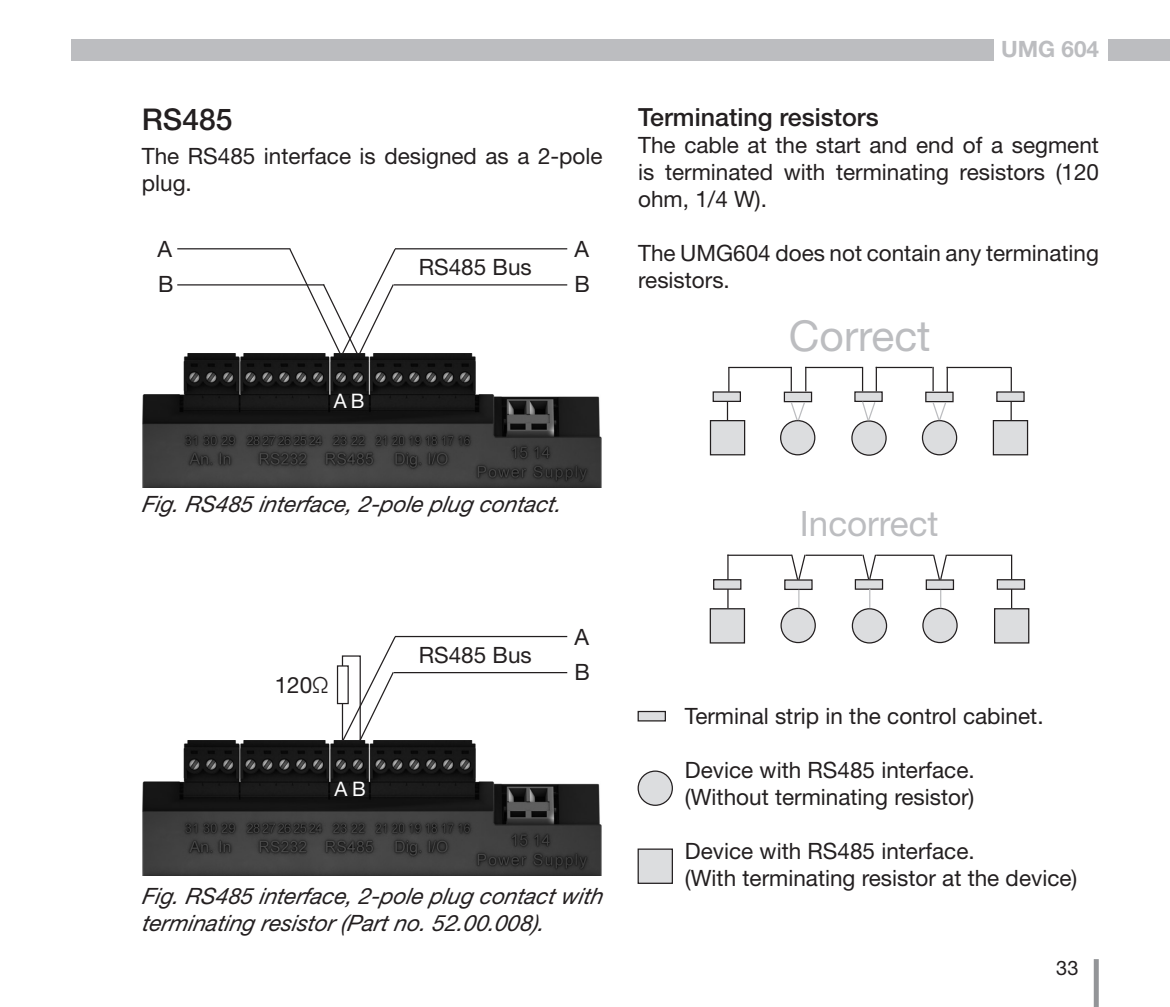
<style>
.page{position:relative;width:1170px;height:1007px;background:#fff}
.page>*{position:absolute;margin:0;border:0;box-sizing:border-box;transform-origin:0 0}
._9_linksbündig{font:42.5px "Helvetica Neue LT";color:#bcbdc0}
._9_linksbündig-2{font:35px "Helvetica Neue LT";color:#bcbdc0}
.Überschrift__12{font:500 30px "Helvetica Neue LT";color:#231f20}
.Überschrift__10_ohne{font:500 25px "Helvetica Neue LT";color:#231f20}
._9_Blocksatz{font:22.5px/27px "Helvetica Neue LT";color:#231f20}
._9_Abbildung__kursiv{font:italic 22.5px/27px "Helvetica Neue LT";color:#231f20}
._9_linksbündig-3{font:22.5px "Helvetica Neue LT";color:#231f20}
.t1{font:700 22.5px "Helvetica Neue LT";color:#bcbdc0}
._9_zentriert{font:22.5px "Helvetica Neue LT";color:#231f20}
._9_Blocksatz-2{font:20px "Helvetica Neue LT";color:#fff}
.t2{font:20px "Helvetica Neue LT";color:#231f20}
</style>
<div class="page">
<div style="left:1093px;top:958px;width:5px;height:48px;background:#939598"></div>
<div style="left:1107px;top:39px;width:62px;height:21px;background:#bcbdc0"></div>
<div style="left:71px;top:39px;width:922px;height:21px;background:#bcbdc0"></div>
<hr style="left:395px;top:248px;width:172px;height:1px;background:#231f20">
<hr style="left:394px;top:284px;width:173px;height:1px;background:#231f20">
<hr style="left:177px;top:284px;width:147px;height:1px;background:#231f20">
<svg style="left:288px;top:248px;width:109px;height:105px"></svg>
<hr style="left:177px;top:248px;width:113px;height:1px;background:#231f20">
<img style="left:142px;top:353px;width:460px;height:134px">
<div style="left:638px;top:771px;width:34px;height:34px;background:#dcdddf;border-radius:50%"></div>
<div style="left:637px;top:770px;width:36px;height:35px;border:1px solid #231f20;border-radius:50%"></div>
<div style="left:638px;top:711px;width:27px;height:9px;background:#dcdddf"></div>
<div style="left:637px;top:710px;width:29px;height:11px;border:1px solid #231f20"></div>
<div style="left:638px;top:849px;width:34px;height:34px;background:#dcdddf"></div>
<div style="left:637px;top:848px;width:36px;height:35px;border:1px solid #231f20"></div>
<div style="left:780px;top:420px;width:34px;height:34px;background:#dcdddf;border-radius:50%"></div>
<div style="left:780px;top:420px;width:35px;height:35px;border:1px solid #231f20;border-radius:50%"></div>
<div style="left:851px;top:421px;width:35px;height:34px;background:#dcdddf;border-radius:50%"></div>
<div style="left:851px;top:420px;width:35px;height:35px;border:1px solid #231f20;border-radius:50%"></div>
<div style="left:922px;top:420px;width:34px;height:34px;background:#dcdddf;border-radius:50%"></div>
<div style="left:921px;top:420px;width:36px;height:35px;border:1px solid #231f20;border-radius:50%"></div>
<svg style="left:1010px;top:402px;width:1px;height:18px"></svg>
<div style="left:996px;top:392px;width:27px;height:9px;background:#dcdddf"></div>
<div style="left:996px;top:391px;width:28px;height:11px;border:1px solid #231f20"></div>
<div style="left:854px;top:392px;width:28px;height:9px;background:#dcdddf"></div>
<div style="left:854px;top:391px;width:28px;height:11px;border:1px solid #231f20"></div>
<div style="left:925px;top:392px;width:27px;height:9px;background:#dcdddf"></div>
<div style="left:925px;top:391px;width:28px;height:11px;border:1px solid #231f20"></div>
<div style="left:713px;top:392px;width:27px;height:9px;background:#dcdddf"></div>
<div style="left:712px;top:391px;width:29px;height:11px;border:1px solid #231f20"></div>
<div style="left:784px;top:392px;width:27px;height:9px;background:#dcdddf"></div>
<div style="left:783px;top:391px;width:29px;height:11px;border:1px solid #231f20"></div>
<svg style="left:726px;top:402px;width:2px;height:18px"></svg>
<svg style="left:728px;top:368px;width:1px;height:23px"></svg>
<hr style="left:728px;top:367px;width:63px;height:1px;background:#231f20">
<hr style="left:805px;top:367px;width:56px;height:1px;background:#231f20">
<hr style="left:875px;top:367px;width:57px;height:1px;background:#231f20">
<svg style="left:790px;top:368px;width:1px;height:23px"></svg>
<svg style="left:805px;top:368px;width:1px;height:23px"></svg>
<svg style="left:789px;top:400px;width:17px;height:21px"></svg>
<hr style="left:861px;top:367px;width:2px;height:24px;background:#231f20">
<svg style="left:875px;top:367px;width:1px;height:24px"></svg>
<svg style="left:932px;top:367px;width:1px;height:24px"></svg>
<svg style="left:946px;top:368px;width:1px;height:24px"></svg>
<svg style="left:931px;top:400px;width:16px;height:21px"></svg>
<svg style="left:860px;top:400px;width:16px;height:21px"></svg>
<hr style="left:946px;top:367px;width:65px;height:1px;background:#231f20">
<svg style="left:1010px;top:368px;width:1px;height:23px"></svg>
<div style="left:710px;top:420px;width:34px;height:34px;background:#dcdddf"></div>
<div style="left:709px;top:420px;width:36px;height:35px;border:1px solid #231f20"></div>
<div style="left:993px;top:420px;width:34px;height:34px;background:#dcdddf"></div>
<div style="left:992px;top:420px;width:36px;height:35px;border:1px solid #231f20"></div>
<div style="left:781px;top:608px;width:34px;height:34px;background:#dcdddf;border-radius:50%"></div>
<div style="left:780px;top:607px;width:35px;height:36px;border:1px solid #231f20;border-radius:50%"></div>
<div style="left:852px;top:608px;width:34px;height:34px;background:#dcdddf;border-radius:50%"></div>
<div style="left:851px;top:608px;width:36px;height:35px;border:1px solid #231f20;border-radius:50%"></div>
<div style="left:922px;top:608px;width:35px;height:34px;background:#dcdddf;border-radius:50%"></div>
<div style="left:922px;top:607px;width:35px;height:36px;border:1px solid #231f20;border-radius:50%"></div>
<svg style="left:1010px;top:589px;width:2px;height:19px"></svg>
<div style="left:997px;top:579px;width:27px;height:10px;background:#dcdddf"></div>
<div style="left:996px;top:579px;width:29px;height:10px;border:1px solid #231f20"></div>
<div style="left:855px;top:579px;width:27px;height:10px;background:#dcdddf"></div>
<div style="left:854px;top:579px;width:29px;height:10px;border:1px solid #231f20"></div>
<div style="left:926px;top:580px;width:27px;height:9px;background:#dcdddf"></div>
<div style="left:925px;top:579px;width:29px;height:11px;border:1px solid #231f20"></div>
<div style="left:713px;top:579px;width:27px;height:10px;background:#dcdddf"></div>
<div style="left:713px;top:579px;width:28px;height:10px;border:1px solid #231f20"></div>
<div style="left:784px;top:580px;width:28px;height:9px;background:#dcdddf"></div>
<div style="left:784px;top:579px;width:28px;height:11px;border:1px solid #231f20"></div>
<svg style="left:727px;top:589px;width:1px;height:19px"></svg>
<svg style="left:798px;top:589px;width:1px;height:19px"></svg>
<svg style="left:869px;top:589px;width:1px;height:19px"></svg>
<svg style="left:940px;top:589px;width:1px;height:19px"></svg>
<svg style="left:727px;top:555px;width:1px;height:24px"></svg>
<hr style="left:727px;top:554px;width:64px;height:1px;background:#231f20">
<hr style="left:805px;top:554px;width:57px;height:1px;background:#231f20">
<hr style="left:876px;top:554px;width:56px;height:1px;background:#231f20">
<svg style="left:790px;top:554px;width:16px;height:27px"></svg>
<svg style="left:861px;top:554px;width:16px;height:26px"></svg>
<svg style="left:931px;top:554px;width:16px;height:27px"></svg>
<hr style="left:947px;top:554px;width:63px;height:1px;background:#231f20">
<hr style="left:1010px;top:554px;width:2px;height:25px;background:#231f20">
<div style="left:994px;top:608px;width:34px;height:34px;background:#dcdddf"></div>
<div style="left:993px;top:608px;width:36px;height:35px;border:1px solid #231f20"></div>
<div style="left:710px;top:608px;width:34px;height:34px;background:#dcdddf"></div>
<div style="left:709px;top:608px;width:36px;height:35px;border:1px solid #231f20"></div>
<hr style="left:395px;top:635px;width:172px;height:2px;background:#231f20">
<hr style="left:394px;top:672px;width:173px;height:1px;background:#231f20">
<svg style="left:340px;top:635px;width:57px;height:105px"></svg>
<img style="left:142px;top:740px;width:460px;height:135px">
<div style="left:342px;top:655px;width:19px;height:86px;border:1px solid #231f20"></div>
<div style="left:337px;top:666px;width:11px;height:37px;background:#fff"></div>
<div style="left:337px;top:665px;width:12px;height:39px;border:1px solid #231f20"></div>
<p class="Überschrift__12" style="left:142px;top:101px;width:92px">RS485</p>
<p class="_9_Blocksatz" style="left:142px;top:142px;width:462px">The RS485 interface is designed as a 2-pole plug.</p>
<p class="_9_zentriert" style="left:157px;top:235px;width:16px">A</p>
<p class="_9_zentriert" style="left:158px;top:271px;width:17px">B</p>
<p class="_9_linksbündig-3" style="left:419px;top:253px;width:114px">RS485 Bus</p>
<p class="_9_zentriert" style="left:574px;top:235px;width:16px">A</p>
<p class="_9_zentriert" style="left:574px;top:271px;width:17px">B</p>
<p class="_9_Blocksatz-2" style="left:334px;top:389px;width:32px">AB</p>
<p class="_9_Abbildung__kursiv" style="left:142px;top:490px;width:425px">Fig. RS485 interface, 2-p ole p lug contact.</p>
<p class="t1" style="left:1001px;top:35px;width:99px">UMG 604</p>
<p class="Überschrift__10_ohne" style="left:638px;top:102px;width:242px">Terminating resistors</p>
<p class="_9_Blocksatz" style="left:638px;top:131px;width:462px;text-align:justify">The cable at the start and end of a segment is terminated with terminating resistors (120 ohm, 1/4 W).</p>
<p class="_9_Blocksatz" style="left:638px;top:239px;width:462px">The UMG604 does not contain any terminating resistors.</p>
<p class="_9_linksbündig" style="left:788px;top:310px;width:143px">Correct</p>
<p class="_9_linksbündig-2" style="left:799px;top:503px;width:140px">Incorrect</p>
<p class="_9_Blocksatz" style="left:275px;top:671px;width:56px">120Ω</p>
<p class="_9_Blocksatz-2" style="left:334px;top:777px;width:33px">AB</p>
<p class="_9_linksbündig-3" style="left:419px;top:641px;width:114px">RS485 Bus</p>
<p class="_9_zentriert" style="left:574px;top:623px;width:16px">A</p>
<p class="_9_zentriert" style="left:574px;top:658px;width:17px">B</p>
<p class="_9_Abbildung__kursiv" style="left:142px;top:881px;width:467px">Fig. RS485 interface, 2-p ole p lug contact with terminating resistor (Part no. 52.00.008).</p>
<p class="_9_Blocksatz" style="left:685px;top:702px;width:360px">Terminal strip in the control cabinet.</p>
<p class="_9_Blocksatz" style="left:685px;top:756px;width:291px">Device with RS485 interface.</p>
<p class="_9_Blocksatz" style="left:685px;top:783px;width:291px">(Without terminating resistor)</p>
<p class="_9_Blocksatz" style="left:685px;top:837px;width:291px">Device with RS485 interface.</p>
<p class="_9_Blocksatz" style="left:685px;top:864px;width:394px">(With terminating resistor at the device)</p>
<p class="t2" style="left:1056px;top:955px;width:24px">33</p>
</div>
